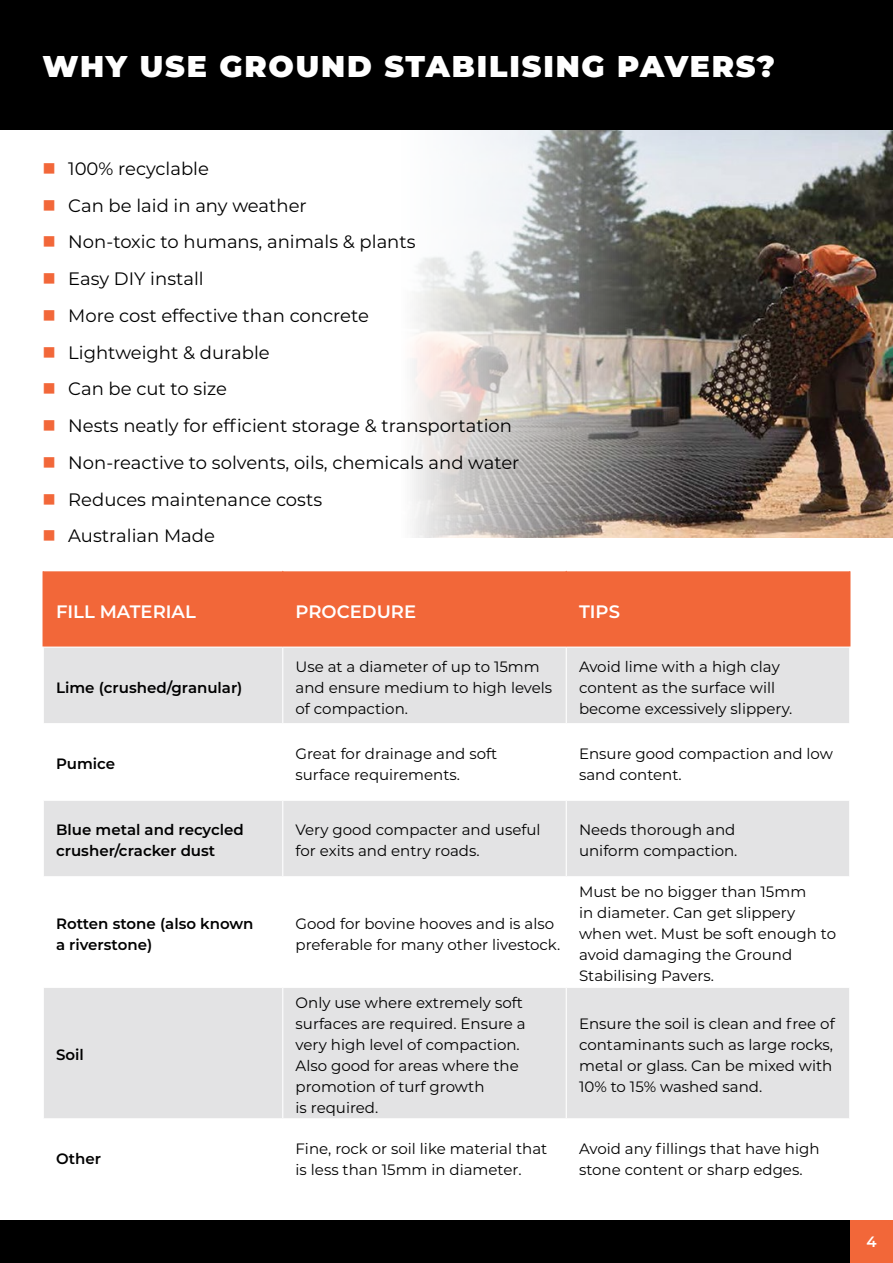
<style>
.page{position:relative;width:893px;height:1263px;background:#fff}
.page>*{position:absolute;margin:0;border:0;box-sizing:border-box;transform-origin:0 0}
.t1{font:900 30px "Montserrat";letter-spacing:.06em;color:#fff}
.t2{font:18px "Montserrat";color:#000}
.t3{font:600 18px "Montserrat";color:#fff}
.t4{font:15px/21px "Montserrat";color:#000}
.t5{font:600 15px/21px "Montserrat";color:#000}
.t6{font:600 15px "Montserrat";color:#fff}
.s1{color:#f26739}
</style>
<div class="page">
<img style="left:361px;top:129px;width:532px;height:409px">
<div style="left:1px;top:1221px;width:892px;height:42px;background:#000"></div>
<div style="left:850px;top:1221px;width:43px;height:42px;background:#f26739"></div>
<div style="left:0;top:0;width:893px;height:129px;background:#000"></div>
<div style="left:44px;top:571px;width:805px;height:75px;background:#f26739"></div>
<svg style="left:44px;top:648px;width:805px;height:470px;fill:#e3e3e4"></svg>
<hr style="left:43px;top:571px;width:1px;height:75px;background:#f26739">
<hr style="left:282px;top:571px;width:2px;height:75px;background:#f26739">
<hr style="left:565px;top:571px;width:2px;height:75px;background:#f26739">
<hr style="left:849px;top:571px;width:1px;height:75px;background:#f26739">
<hr style="left:282px;top:648px;width:1px;height:75px;background:#fff">
<hr style="left:566px;top:648px;width:1px;height:75px;background:#fff">
<hr style="left:43px;top:723px;width:240px;height:1px;background:#fff">
<hr style="left:283px;top:723px;width:283px;height:1px;background:#fff">
<hr style="left:282px;top:724px;width:1px;height:76px;background:#fff">
<hr style="left:566px;top:723px;width:284px;height:1px;background:#fff">
<hr style="left:566px;top:724px;width:1px;height:76px;background:#fff">
<hr style="left:43px;top:800px;width:240px;height:1px;background:#fff">
<hr style="left:283px;top:800px;width:283px;height:1px;background:#fff">
<hr style="left:282px;top:801px;width:1px;height:75px;background:#fff">
<hr style="left:566px;top:800px;width:284px;height:1px;background:#fff">
<hr style="left:566px;top:801px;width:1px;height:75px;background:#fff">
<hr style="left:43px;top:876px;width:240px;height:1px;background:#fff">
<hr style="left:283px;top:876px;width:283px;height:1px;background:#fff">
<hr style="left:282px;top:877px;width:1px;height:110px;background:#fff">
<hr style="left:566px;top:876px;width:284px;height:1px;background:#fff">
<hr style="left:566px;top:877px;width:1px;height:110px;background:#fff">
<hr style="left:43px;top:987px;width:240px;height:1px;background:#fff">
<hr style="left:283px;top:987px;width:283px;height:1px;background:#fff">
<hr style="left:282px;top:988px;width:1px;height:130px;background:#fff">
<hr style="left:566px;top:987px;width:284px;height:1px;background:#fff">
<hr style="left:566px;top:988px;width:1px;height:130px;background:#fff">
<h1 class="t1" style="left:43px;top:44px;width:734px">WHY USE GROUND STABILISING PAVERS?</h1>
<p class="t2" style="left:43px;top:156px;width:168px"><span class="s1">■</span> 100% recyclable</p>
<p class="t2" style="left:43px;top:193px;width:266px"><span class="s1">■</span> Can be laid in any weather</p>
<p class="t2" style="left:43px;top:230px;width:375px"><span class="s1">■</span> Non-toxic to humans, animals &amp; plants</p>
<p class="t2" style="left:43px;top:266px;width:163px"><span class="s1">■</span> Easy DIY install</p>
<p class="t2" style="left:43px;top:303px;width:328px"><span class="s1">■</span> More cost effective than concrete</p>
<p class="t2" style="left:43px;top:340px;width:229px"><span class="s1">■</span> Lightweight &amp; durable</p>
<p class="t2" style="left:43px;top:377px;width:186px"><span class="s1">■</span> Can be cut to size</p>
<p class="t2" style="left:43px;top:413px;width:471px"><span class="s1">■</span> Nests neatly for efficient storage &amp; transportation</p>
<p class="t2" style="left:43px;top:450px;width:478px"><span class="s1">■</span> Non-reactive to solvents, oils, chemicals and water</p>
<p class="t2" style="left:43px;top:487px;width:281px"><span class="s1">■</span> Reduces maintenance costs</p>
<p class="t2" style="left:43px;top:524px;width:174px"><span class="s1">■</span> Australian Made</p>
<p class="t3" style="left:56px;top:598px;width:141px">FILL MATERIAL</p>
<p class="t3" style="left:296px;top:598px;width:122px">PROCEDURE</p>
<p class="t3" style="left:579px;top:598px;width:42px">TIPS</p>
<p class="t5" style="left:56px;top:676px;width:188px">Lime (crushed/granular)</p>
<p class="t4" style="left:296px;top:655px;width:258px">Use at a diameter of up to 15mm and ensure medium to high levels of compaction.</p>
<p class="t4" style="left:579px;top:655px;width:215px">Avoid lime with a high clay content as the surface will become excessively slippery.</p>
<p class="t5" style="left:56px;top:753px;width:61px">Pumice</p>
<p class="t4" style="left:296px;top:742px;width:203px">Great for drainage and soft surface requirements.</p>
<p class="t4" style="left:579px;top:742px;width:255px">Ensure good compaction and low sand content.</p>
<p class="t5" style="left:56px;top:819px;width:189px">Blue metal and recycled crusher/cracker dust</p>
<p class="t4" style="left:296px;top:819px;width:247px">Very good compacter and useful for exits and entry roads.</p>
<p class="t4" style="left:579px;top:819px;width:160px">Needs thorough and uniform compaction.</p>
<p class="t5" style="left:56px;top:912px;width:199px">Rotten stone (also known a riverstone)</p>
<p class="t4" style="left:296px;top:912px;width:266px">Good for bovine hooves and is also preferable for many other livestock.</p>
<p class="t5" style="left:56px;top:1044px;width:29px">Soil</p>
<p class="t4" style="left:296px;top:991px;width:232px">Only use where extremely soft surfaces are required. Ensure a very high level of compaction.<br>Also good for areas where the promotion of turf growth<br>is required.</p>
<p class="t4" style="left:579px;top:881px;width:258px">Must be no bigger than 15mm<br>in diameter. Can get slippery when wet. Must be soft enough to avoid damaging the Ground<br>Stabilising Pavers.</p>
<p class="t4" style="left:579px;top:1012px;width:257px">Ensure the soil is clean and free of contaminants such as large rocks, metal or glass. Can be mixed with<br>10% to 15% washed sand.</p>
<p class="t5" style="left:56px;top:1148px;width:47px">Other</p>
<p class="t4" style="left:296px;top:1137px;width:253px">Fine, rock or soil like material that is less than 15mm in diameter.</p>
<p class="t4" style="left:579px;top:1137px;width:242px">Avoid any fillings that have high stone content or sharp edges.</p>
<p class="t6" style="left:867px;top:1231px;width:12px">4</p>
</div>
